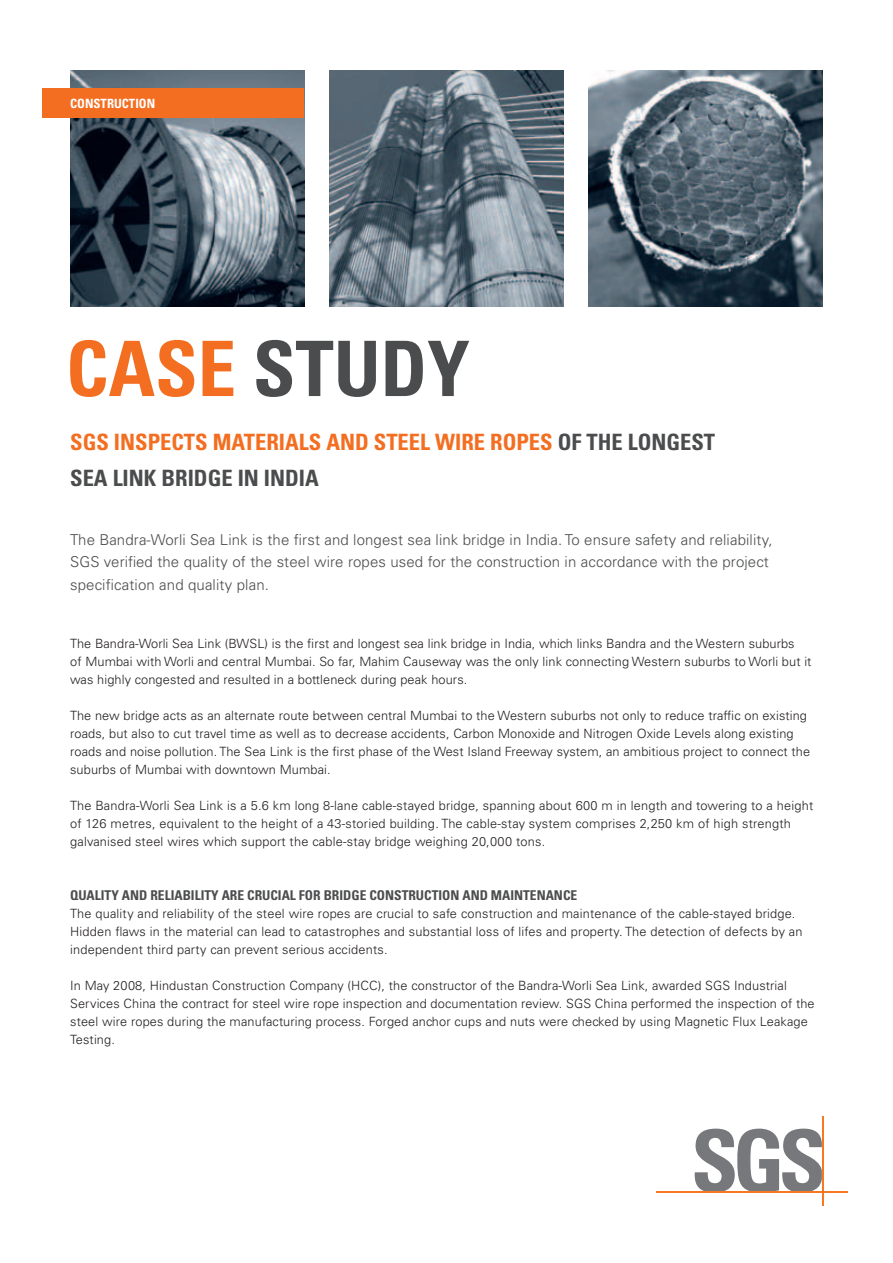
<style>
.page{position:relative;width:893px;height:1263px;background:#fff}
.page>*{position:absolute;margin:0;border:0;box-sizing:border-box;transform-origin:0 0}
.t1{font:700 condensed 76.5px "Univers LT Std";color:#4b4c4d}
.t2{font:700 condensed 22.5px "Univers LT Std";color:#f36e21}
.t3{font:700 condensed 22.5px "Univers LT Std";color:#4b4c4d}
.t4{font:300 15px/22.5px "Univers LT Std";letter-spacing:.01em;color:#4b4c4d}
.t5{font:700 condensed 13.5px "Univers LT Std";color:#4b4c4d}
.t6{font:300 12.75px/18px "Univers LT Std";letter-spacing:.01em;color:#231f20}
.t7{font:700 condensed 12.75px "Univers LT Std";color:#fff}
.s1{color:#f36e21}
.s2{color:#4b4c4d}
</style>
<div class="page">
<img style="left:70px;top:70px;width:234px;height:236px">
<img style="left:589px;top:70px;width:234px;height:236px">
<img style="left:330px;top:70px;width:233px;height:236px">
<div style="left:43px;top:88px;width:261px;height:30px;background:#f36e21"></div>
<svg style="left:694px;top:1128px;width:128px;height:63px"></svg>
<hr style="left:656px;top:1191px;width:191px;height:2px;background:#f47921">
<hr style="left:822px;top:1116px;width:1px;height:89px;background:#f47921">
<p class="t7" style="left:70px;top:96px;width:51px">CONSTRUCTI</p>
<p class="t7" style="left:139px;top:96px;width:18px">ON</p>
<h1 class="t1" style="left:66px;top:322px;width:405px"><span class="s1">CASE</span> STUDY</h1>
<h2 class="t2" style="left:70px;top:428px;width:103px">SGS INSPECTS</h2>
<h2 class="t2" style="left:213px;top:428px;width:467px">MATERIALS AND STEEL WIRE ROPES <span class="s2">OF THE LONGEST</span></h2>
<h2 class="t3" style="left:70px;top:464px;width:130px">SEA LINK BRIDGE</h2>
<h2 class="t3" style="left:238px;top:464px;width:60px">IN INDIA</h2>
<p class="t4" style="left:70px;top:528px;width:704px">The Bandra-Worli Sea Link is the first and longest sea link bridge in India. To ensure safety and reliability,<br>SGS verified the quality of the steel wire ropes used for the construction in accordance with the project specification and quality plan.</p>
<p class="t6" style="left:70px;top:634px;width:743px">The Bandra-Worli Sea Link (BWSL) is the first and longest sea link bridge in India, which links Bandra and the Western suburbs<br>of Mumbai with Worli and central Mumbai. So far, Mahim Causeway was the only link connecting Western suburbs to Worli but it was highly congested and resulted in a bottleneck during peak hours.</p>
<p class="t6" style="left:70px;top:707px;width:741px">The new bridge acts as an alternate route between central Mumbai to the Western suburbs not only to reduce traffic on existing roads, but also to cut travel time as well as to decrease accidents, Carbon Monoxide and Nitrogen Oxide Levels along existing roads and noise pollution. The Sea Link is the first phase of the West Island Freeway system, an ambitious project to connect the suburbs of Mumbai with downtown Mumbai.</p>
<p class="t6" style="left:70px;top:797px;width:745px">The Bandra-Worli Sea Link is a 5.6 km long 8-lane cable-stayed bridge, spanning about 600 m in length and towering to a height of 126 metres, equivalent to the height of a 43-storied building. The cable-stay system comprises 2,250 km of high strength galvanised steel wires which support the cable-stay bridge weighing 20,000 tons.</p>
<p class="t5" style="left:70px;top:887px;width:108px">QUALITY AND RELIABI</p>
<p class="t5" style="left:195px;top:887px;width:76px">LITY ARE CRUCIA</p>
<p class="t5" style="left:290px;top:887px;width:57px">L FOR BRIDGE</p>
<p class="t5" style="left:369px;top:887px;width:54px">CONSTRUCTI</p>
<p class="t5" style="left:442px;top:887px;width:129px">ON AND MAINTENANCE</p>
<p class="t6" style="left:70px;top:904px;width:734px">The quality and reliability of the steel wire ropes are crucial to safe construction and maintenance of the cable-stayed bridge.<br>Hidden flaws in the material can lead to catastrophes and substantial loss of lifes and property. The detection of defects by an independent third party can prevent serious accidents.</p>
<p class="t6" style="left:70px;top:977px;width:746px">In May 2008, Hindustan Construction Company (HCC), the constructor of the Bandra-Worli Sea Link, awarded SGS Industrial Services China the contract for steel wire rope inspection and documentation review. SGS China performed the inspection of the steel wire ropes during the manufacturing process. Forged anchor cups and nuts were checked by using Magnetic Flux Leakage Testing.</p>
</div>
